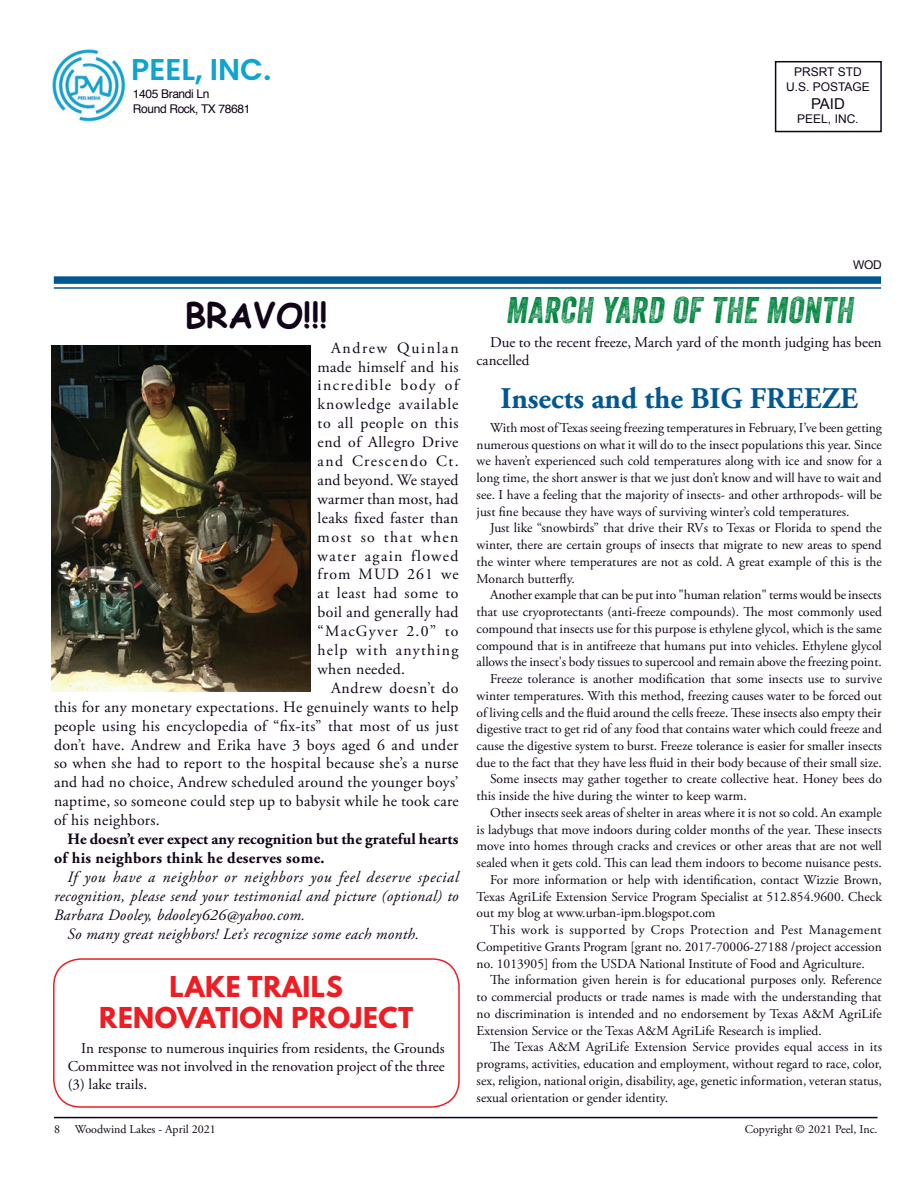
<style>
.page{position:relative;width:918px;height:1188px;background:#fff}
.page>*{position:absolute;margin:0;border:0;box-sizing:border-box;transform-origin:0 0}
.Body_text_-_INDENT{font:italic 36px "Veneer Two";letter-spacing:.02em;color:#00853f}
.Body_text_-_INDENT-2{font:700 34.5px "Comic Sans MS";color:#100517}
.Body_text_-_INDENT-3{font:700 30px "Adobe Garamond Pro";color:#015792}
.t1{font:600 30px "Poppins";color:#0ea4cd}
.Body_text_-_INDENT-4{font:700 25.5px/30.6px "Hussar";letter-spacing:.02em;color:#ee1d23;text-align:center}
.Body_text_-_INDENT-5{font:15.75px/18.9px "Adobe Garamond Pro";letter-spacing:.02em;color:#100517;text-align:justify}
.Body_text_-_INDENT-6{font:italic 15.75px/18.9px "Adobe Garamond Pro";letter-spacing:.02em;color:#100517;text-align:justify}
.Body_text_-_INDENT-7{font:700 15.75px/18.9px "Adobe Garamond Pro";letter-spacing:.01em;color:#100517}
.Body_text_-_INDENT-8{font:15px/18px "Adobe Garamond Pro";color:#100517;text-align:justify}
.t2{font:15px "Arial";color:#100517}
.Body_text_-_INDENT-9{font:13.5px/16.8px "Adobe Garamond Pro";color:#100517;text-align:justify}
.t3{font:12px "Adobe Garamond Pro";color:#100517}
.Body_text{font:12px "Helvetica";letter-spacing:-.03em;color:#100517}
.Ad_Style{font:12px "Arial";color:#100517}
.Body_text-2{font:12px "Arial";color:#100517}
</style>
<div class="page">
<hr style="left:54px;top:1117px;width:824px;height:1px;background:#100517">
<img style="left:51px;top:346px;width:260px;height:345px">
<div style="left:53px;top:958px;width:407px;height:150px;border:2px solid #ee1d23;border-radius:27px"></div>
<div style="left:775px;top:61px;width:107px;height:71px;background:#fff;border:2px solid #100517"></div>
<hr style="left:54px;top:287px;width:827px;height:2px;background:#015792">
<div style="left:54px;top:276px;width:827px;height:8px;background:#015792"></div>
<img style="left:52px;top:49px;width:74px;height:73px">
<p class="t1" style="left:131px;top:52px;width:141px">PEEL, INC.</p>
<p class="Body_text" style="left:133px;top:85px;width:78px">1405 Brandi Ln</p>
<p class="Body_text" style="left:133px;top:99px;width:119px">Round Rock, TX 78681</p>
<p class="Ad_Style" style="left:794px;top:64px;width:69px">PRSRT STD</p>
<p class="Ad_Style" style="left:786px;top:79px;width:85px">U.S. POSTAGE</p>
<p class="t2" style="left:811px;top:94px;width:35px">PAID</p>
<p class="Ad_Style" style="left:797px;top:111px;width:63px">PEEL, INC.</p>
<p class="Body_text_-_INDENT-2" style="left:185px;top:290px;width:144px">BRAVO!!!</p>
<p class="Body_text_-_INDENT-5" style="left:318px;top:339px;width:143px;text-indent:14px">Andrew Quinlan made himself and his incredible body of knowledge available to all people on this end of Allegro Drive and Crescendo Ct. and beyond. We stayed warmer than most, had leaks fixed faster than most so that when water again flowed from MUD 261 we at least had some to boil and generally had “MacGyver 2.0” to help with anything when needed.</p>
<p class="Body_text_-_INDENT-5" style="left:54px;top:679px;width:406px;text-indent:277px">Andrew doesn’t do this for any monetary expectations. He genuinely wants to help people using his encyclopedia of “fix-its” that most of us just don’t have. Andrew and Erika have 3 boys aged 6 and under so when she had to report to the hospital because she’s a nurse and had no choice, Andrew scheduled around the younger boys’ naptime, so someone could step up to babysit while he took care of his neighbors.</p>
<p class="Body_text_-_INDENT-7" style="left:54px;top:830px;width:406px;text-indent:14px">He doesn’t ever expect any recognition but the grateful hearts of his neighbors think he deserves some.</p>
<p class="Body_text_-_INDENT-6" style="left:54px;top:868px;width:406px;text-indent:14px">If you have a neighbor or neighbors you feel deserve special recognition, please send your testimonial and picture (optional) to Barbara Dooley, bdooley626@yahoo.com.</p>
<p class="Body_text_-_INDENT-6" style="left:68px;top:925px;width:353px">So many great neighbors! Let’s recognize some each month.</p>
<p class="Body_text_-_INDENT-4" style="left:99px;top:971px;width:316px">LAKE TRAILS<br>RENOVATION PROJECT</p>
<p class="Body_text_-_INDENT-8" style="left:68px;top:1039px;width:378px;text-indent:14px">In response to numerous inquiries from residents, the Grounds Committee was not involved in the renovation project of the three (3) lake trails.</p>
<p class="Body_text-2" style="left:853px;top:257px;width:30px">WOD</p>
<p class="Body_text_-_INDENT" style="left:506px;top:288px;width:349px">MARCH YARD OF THE MONTH</p>
<p class="Body_text_-_INDENT-8" style="left:477px;top:334px;width:407px;text-indent:14px">Due to the recent freeze, March yard of the month judging has been cancelled</p>
<p class="Body_text_-_INDENT-3" style="left:501px;top:381px;width:359px">Insects and the BIG FREEZE</p>
<p class="Body_text_-_INDENT-9" style="left:477px;top:420px;width:407px;text-indent:14px">With most of Texas seeing freezing temperatures in February, I’ve been getting numerous questions on what it will do to the insect populations this year. Since we haven’t experienced such cold temperatures along with ice and snow for a long time, the short answer is that we just don’t know and will have to wait and see. I have a feeling that the majority of insects- and other arthropods- will be just fine because they have ways of surviving winter’s cold temperatures.</p>
<p class="Body_text_-_INDENT-9" style="left:477px;top:520px;width:407px;text-indent:14px">Just like “snowbirds” that drive their RVs to Texas or Florida to spend the winter, there are certain groups of insects that migrate to new areas to spend the winter where temperatures are not as cold. A great example of this is the Monarch butterfly.</p>
<p class="Body_text_-_INDENT-9" style="left:477px;top:587px;width:407px;text-indent:14px">Another example that can be put into "human relation" terms would be insects that use cryoprotectants (anti-freeze compounds). The most commonly used compound that insects use for this purpose is ethylene glycol, which is the same compound that is in antifreeze that humans put into vehicles. Ethylene glycol allows the insect's body tissues to supercool and remain above the freezing point.</p>
<p class="Body_text_-_INDENT-9" style="left:477px;top:671px;width:407px;text-indent:14px">Freeze tolerance is another modification that some insects use to survive winter temperatures. With this method, freezing causes water to be forced out of living cells and the fluid around the cells freeze. These insects also empty their digestive tract to get rid of any food that contains water which could freeze and cause the digestive system to burst. Freeze tolerance is easier for smaller insects due to the fact that they have less fluid in their body because of their small size.</p>
<p class="Body_text_-_INDENT-9" style="left:477px;top:771px;width:407px;text-indent:14px">Some insects may gather together to create collective heat. Honey bees do this inside the hive during the winter to keep warm.</p>
<p class="Body_text_-_INDENT-9" style="left:477px;top:805px;width:407px;text-indent:14px">Other insects seek areas of shelter in areas where it is not so cold. An example is ladybugs that move indoors during colder months of the year. These insects move into homes through cracks and crevices or other areas that are not well sealed when it gets cold. This can lead them indoors to become nuisance pests.</p>
<p class="Body_text_-_INDENT-9" style="left:477px;top:872px;width:407px;text-indent:14px">For more information or help with identification, contact Wizzie Brown, Texas AgriLife Extension Service Program Specialist at 512.854.9600. Check out my blog at www.urban-ipm.blogspot.com</p>
<p class="Body_text_-_INDENT-9" style="left:477px;top:922px;width:407px;text-indent:14px">This work is supported by Crops Protection and Pest Management Competitive Grants Program [grant no. 2017-70006-27188 /project accession no. 1013905] from the USDA National Institute of Food and Agriculture.</p>
<p class="Body_text_-_INDENT-9" style="left:477px;top:972px;width:407px;text-indent:14px">The information given herein is for educational purposes only. Reference to commercial products or trade names is made with the understanding that no discrimination is intended and no endorsement by Texas A&amp;M AgriLife Extension Service or the Texas A&amp;M AgriLife Research is implied.</p>
<p class="Body_text_-_INDENT-9" style="left:477px;top:1039px;width:407px;text-indent:14px">The Texas A&amp;M AgriLife Extension Service provides equal access in its programs, activities, education and employment, without regard to race, color, sex, religion, national origin, disability, age, genetic information, veteran status, sexual orientation or gender identity.</p>
<p class="t3" style="left:54px;top:1122px;width:163px">8 Woodwind Lakes - April 2021</p>
<p class="t3" style="left:745px;top:1122px;width:134px">Copyright © 2021 Peel, Inc.</p>
</div>
